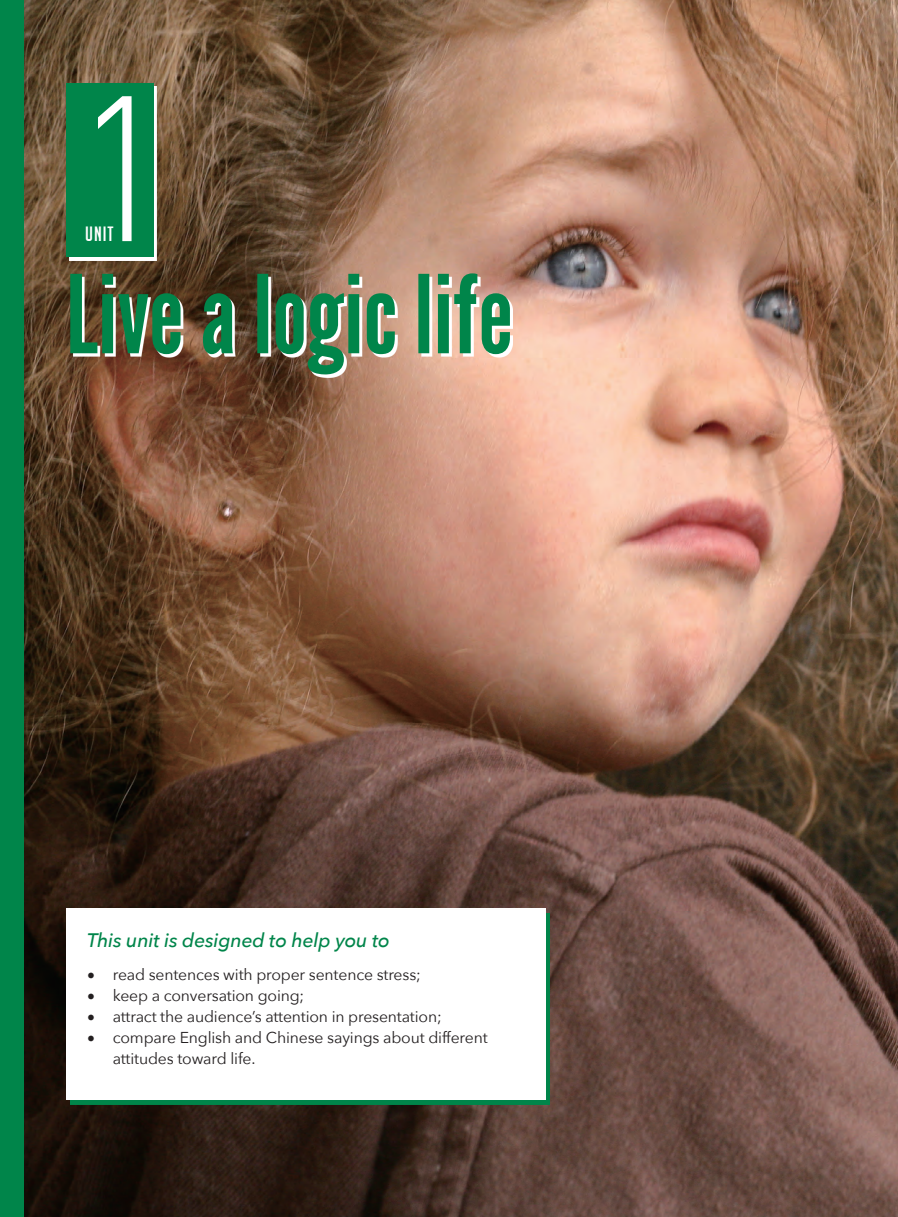
<style>
.page{position:relative;width:898px;height:1217px;background:#fff}
.page>*{position:absolute;margin:0;border:0;box-sizing:border-box;transform-origin:0 0}
.t1{font:242.55px "DIN Cond Light Alternate";color:#fff}
.t2{font:108px "League Gothic";color:#00854a}
.t3{font:20.1px "Big Noodle Too";color:#fff}
.t4{font:italic 500 19.5px "Avenir Next";letter-spacing:-.01em;color:#00854a}
.t5{font:15.75px/21px "Avenir Next";letter-spacing:-.01em;color:#231f20}
</style>
<div class="page">
<img style="left:23px;top:0;width:874px;height:1216px">
<svg style="left:73px;top:276px;width:440px;height:101px"></svg>
<svg style="left:69px;top:86px;width:87px;height:174px"></svg>
<div style="left:66px;top:83px;width:87px;height:174px;background:#00854a"></div>
<svg style="left:70px;top:913px;width:480px;height:191px;fill:#00854a"></svg>
<div style="left:66px;top:908px;width:479px;height:191px;background:#fff"></div>
<div style="left:0;top:0;width:23px;height:1216px;background:#00854a"></div>
<svg style="left:894px;top:0;width:4px;height:3px"></svg>
<svg style="left:894px;top:1213px;width:4px;height:4px"></svg>
<h1 class="t1" style="left:87px;top:17px;width:68px">1</h1>
<p class="t3" style="left:85px;top:222px;width:30px">UNIT</p>
<h2 class="t2" style="left:66px;top:253px;width:448px">Live a logic life</h2>
<p class="t4" style="left:87px;top:923px;width:304px">This unit is designed to help you to</p>
<p class="t5" style="left:87px;top:962px;width:335px">• read sentences with proper sentence stress;</p>
<p class="t5" style="left:87px;top:983px;width:218px">• keep a conversation going;</p>
<p class="t5" style="left:87px;top:1004px;width:356px">• attract the audience’s attention in presentation;</p>
<p class="t5" style="left:113px;top:1025px;width:376px;text-indent:-26px">• compare English and Chinese sayings about different attitudes toward life.</p>
</div>
